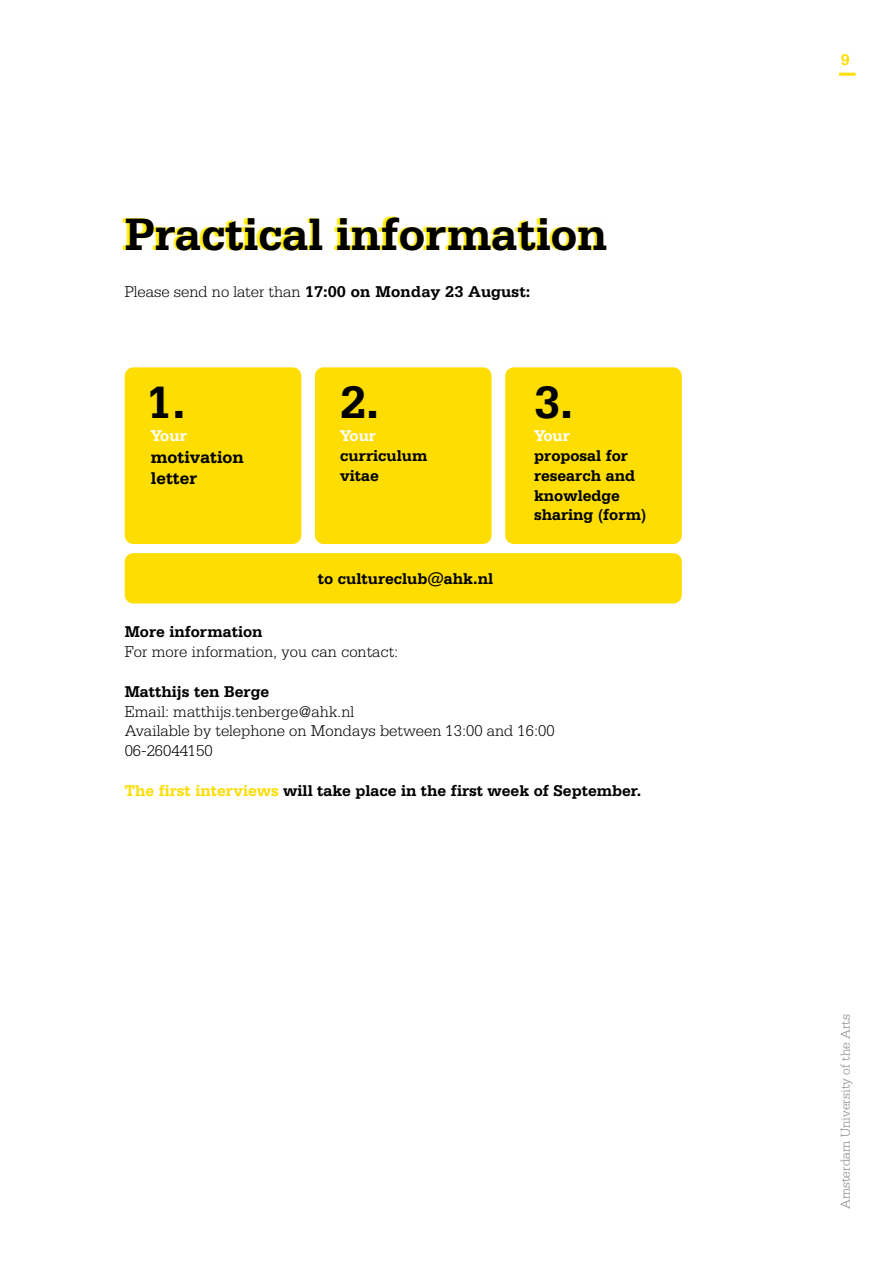
<style>
.page{position:relative;width:893px;height:1263px;background:#fff}
.page>*{position:absolute;margin:0;border:0;box-sizing:border-box;transform-origin:0 0}
.t1{font:700 48px "Serifa BT";color:#000}
.t2{font:700 18px/21.6px "Serifa BT";color:#000}
.t3{font:700 16.5px/19.8px "Serifa BT";color:#000}
.t4{font:300 16.5px/19.8px "Serifa Std";color:#000}
.t5{font:700 16.5px "Serifa Std";color:#000}
.t6{font:700 16.5px "Serifa BT";color:#fff}
.t7{font:700 16.5px "Serifa BT";color:#fddd02}
.t8{font:300 13.5px "Serifa Std";color:#858584}
.s1{font-weight:300}
.s2{color:#fddd02}
</style>
<div class="page">
<hr style="left:839px;top:73px;width:16px;height:3px;background:#fddd02">
<svg style="left:122px;top:217px;width:483px;height:33px"></svg>
<div style="left:125px;top:367px;width:176px;height:177px;background:#fddd02;border-radius:9px"></div>
<div style="left:315px;top:367px;width:177px;height:177px;background:#fddd02;border-radius:9px"></div>
<div style="left:505px;top:367px;width:177px;height:177px;background:#fddd02;border-radius:9px"></div>
<div style="left:125px;top:553px;width:557px;height:50px;background:#fddd02;border-radius:9px"></div>
<h1 class="t1" style="left:125px;top:205px;width:484px">Practical information</h1>
<p class="t5" style="left:125px;top:282px;width:407px"><span class="s1">Please send no later than</span> 17:00 on Monday 23 August:</p>
<h1 class="t1" style="left:146px;top:372px;width:41px">1.</h1>
<h1 class="t1" style="left:340px;top:372px;width:41px">2.</h1>
<h1 class="t1" style="left:534px;top:372px;width:41px">3.</h1>
<p class="t6" style="left:151px;top:426px;width:37px">Your</p>
<p class="t2" style="left:151px;top:446px;width:94px">motivation letter</p>
<p class="t6" style="left:340px;top:426px;width:37px">Your</p>
<p class="t3" style="left:340px;top:445px;width:89px">curriculum vitae</p>
<p class="t6" style="left:534px;top:426px;width:37px">Your</p>
<p class="t3" style="left:534px;top:445px;width:114px">proposal for research and knowledge sharing (form)</p>
<p class="t3" style="left:318px;top:568px;width:177px">to cultureclub@ahk.nl</p>
<p class="t3" style="left:125px;top:622px;width:139px">More information</p>
<p class="t4" style="left:125px;top:642px;width:275px">For more information, you can contact:</p>
<p class="t3" style="left:125px;top:681px;width:146px">Matthijs ten Berge</p>
<p class="t4" style="left:125px;top:701px;width:431px">Email: matthijs.tenberge@ahk.nl<br>Available by telephone on Mondays between 13:00 and 16:00<br>06-26044150</p>
<p class="t3" style="left:125px;top:780px;width:518px"><span class="s2">The first interviews</span> will take place in the first week of September.</p>
<p class="t7" style="left:841px;top:49px;width:10px">9</p>
<p class="t8" style="left:838px;top:1209px;width:196px;rotate:-90deg">Amsterdam University of the Arts</p>
</div>
